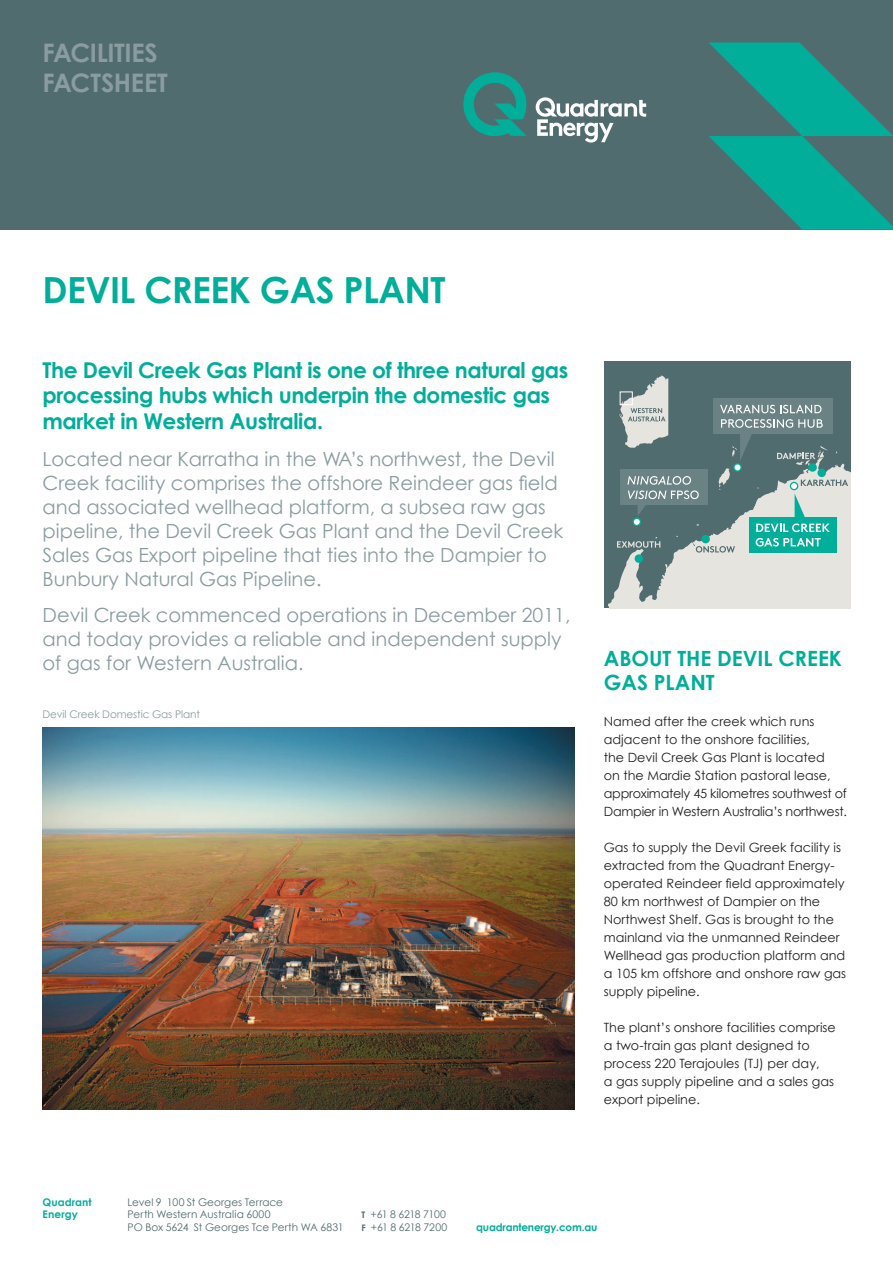
<style>
.page{position:relative;width:893px;height:1263px;background:#fff}
.page>*{position:absolute;margin:0;border:0;box-sizing:border-box;transform-origin:0 0}
.t1{font:700 36px "Century Gothic";letter-spacing:-.015em;color:#00ae9a}
.t2{font:700 25.5px "Century Gothic";letter-spacing:-.015em;color:#8a9c9f}
.t3{font:700 21.75px/25.5px "Century Gothic";letter-spacing:-.02em;color:#00ae9a}
.t4{font:700 21px/24px "Century Gothic";color:#00ae9a}
.t5{font:19.5px/24px "Century Gothic";color:#8a9c9f}
.t6{font:12.75px/18px "Century Gothic";color:#231f20}
.t7{font:10.5px "Century Gothic";color:#516c6f}
.t8{font:10.5px "Century Gothic";letter-spacing:-.01em;color:#8a9c9f}
.t9{font:700 10.5px "Century Gothic";letter-spacing:-.02em;color:#00ae9a}
.t10{font:700 10.5px/12.8px "Century Gothic";letter-spacing:.005em;color:#00ae9a}
.t11{font:10.5px "Century Gothic";letter-spacing:-.035em;color:#516c6f}
.s1{font-weight:700;font-size:9px}
</style>
<div class="page">
<div style="left:0;top:0;width:893px;height:230px;background:#516c6f"></div>
<svg style="left:709px;top:43px;width:184px;height:187px"></svg>
<svg style="left:536px;top:97px;width:110px;height:46px"></svg>
<svg style="left:463px;top:72px;width:64px;height:64px"></svg>
<img style="left:43px;top:727px;width:531px;height:383px">
<div style="left:604px;top:361px;width:246px;height:247px;background:#516c6f"></div>
<svg style="left:608px;top:375px;width:242px;height:233px"></svg>
<div style="left:620px;top:391px;width:13px;height:14px;border:1px solid #fff"></div>
<p class="t2" style="left:43px;top:36px;width:117px">FACILITIES</p>
<p class="t2" style="left:43px;top:66px;width:127px">FACTSHEET</p>
<p class="t1" style="left:43px;top:268px;width:405px">DEVIL CREEK GAS PLANT</p>
<p class="t3" style="left:43px;top:357px;width:527px">The Devil Creek Gas Plant is one of three natural gas processing hubs which underpin the domestic gas market in Western Australia.</p>
<p class="t5" style="left:43px;top:446px;width:522px">Located near Karratha in the WA’s northwest, the Devil Creek facility comprises the offshore Reindeer gas field and associated wellhead platform, a subsea raw gas pipeline, the Devil Creek Gas Plant and the Devil Creek Sales Gas Export pipeline that ties into the Dampier to Bunbury Natural Gas Pipeline.</p>
<p class="t5" style="left:43px;top:603px;width:529px">Devil Creek commenced operations in December 2011, and today provides a reliable and independent supply of gas for Western Australia.</p>
<p class="t8" style="left:43px;top:708px;width:159px">Devil Creek Domestic Gas Plant</p>
<p class="t4" style="left:604px;top:646px;width:240px">ABOUT THE DEVIL CREEK<br>GAS PLANT</p>
<p class="t6" style="left:604px;top:713px;width:245px">Named after the creek which runs adjacent to the onshore facilities,<br>the Devil Creek Gas Plant is located<br>on the Mardie Station pastoral lease, approximately 45 kilometres southwest of Dampier in Western Australia’s northwest.</p>
<p class="t6" style="left:604px;top:839px;width:244px">Gas to supply the Devil Greek facility is extracted from the Quadrant Energy&shy;operated Reindeer field approximately 80 km northwest of Dampier on the Northwest Shelf. Gas is brought to the mainland via the unmanned Reindeer Wellhead gas production platform and a 105 km offshore and onshore raw gas supply pipeline.</p>
<p class="t6" style="left:604px;top:1019px;width:233px">The plant’s onshore facilities comprise a two-train gas plant designed to process 220 Terajoules (TJ) per day,<br>a gas supply pipeline and a sales gas export pipeline.</p>
<p class="t10" style="left:43px;top:1195px;width:51px">Quadrant<br>Energy</p>
<p class="t7" style="left:128px;top:1195px;width:157px">Level 9 100 St Georges Terrace</p>
<p class="t7" style="left:128px;top:1208px;width:145px">Perth Western Australia 6000</p>
<p class="t7" style="left:128px;top:1221px;width:218px">PO Box 5624 St Georges Tce Perth WA 6831</p>
<p class="t11" style="left:361px;top:1208px;width:86px"><span class="s1">T</span> +61 8 6218 7100</p>
<p class="t7" style="left:361px;top:1221px;width:87px"><span class="s1">F</span> +61 8 6218 7200</p>
<p class="t9" style="left:476px;top:1221px;width:123px">quadrantenergy.com.au</p>
</div>
